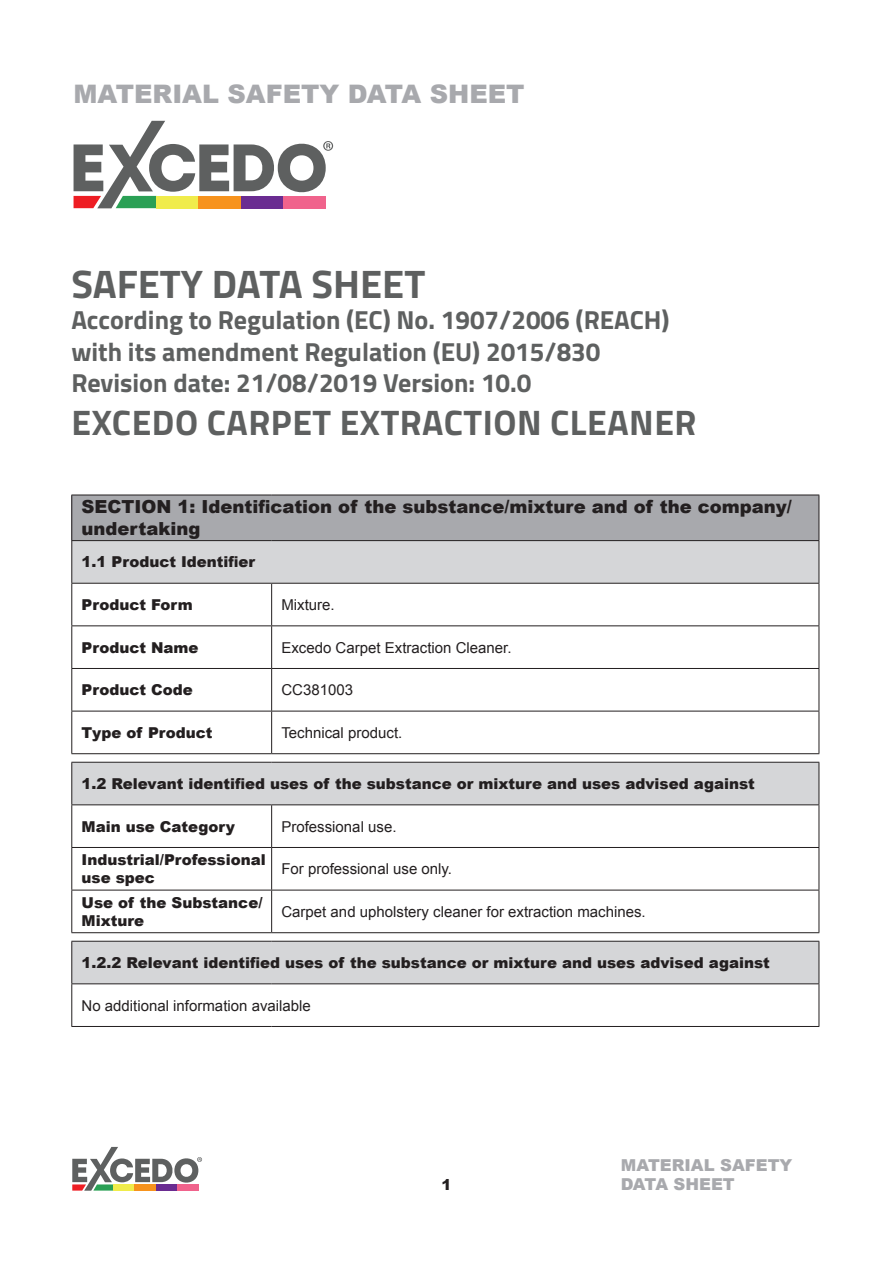
<style>
.page{position:relative;width:893px;height:1263px;background:#fff}
.page>*{position:absolute;margin:0;border:0;box-sizing:border-box;transform-origin:0 0}
.SafetyDataSheet{font:700 39.9px "Titillium";color:#5e6060}
.ProductName{font:700 35.55px "Titillium";letter-spacing:.015em;color:#5e6060}
.Regulation{font:700 26.1px/31.3px "Titillium";color:#5e6060}
.Material_Safety_DataSheet{font:900 25.5px "Arial";color:#a8a9ad}
.Section-Heading-L1{font:900 18px/21.6px "Arial";color:#231f20}
.t1{font:900 16.5px/19.8px "Arial";color:#a8a9ad}
.Section-Heading-L2{font:900 15px/18px "Arial";color:#231f20}
.body{font:15px "Arial";color:#231f20}
</style>
<div class="page">
<svg style="left:72px;top:1147px;width:130px;height:44px"></svg>
<svg style="left:74px;top:121px;width:259px;height:87px"></svg>
<div style="left:72px;top:495px;width:747px;height:46px;background:#a8a9ad"></div>
<div style="left:72px;top:541px;width:747px;height:42px;background:#d5d6d8"></div>
<svg style="left:72px;top:584px;width:747px;height:442px"></svg>
<hr style="left:71px;top:625px;width:201px;height:1px;background:#231f20">
<hr style="left:272px;top:625px;width:547px;height:1px;background:#231f20">
<hr style="left:71px;top:668px;width:201px;height:1px;background:#231f20">
<hr style="left:272px;top:668px;width:547px;height:1px;background:#231f20">
<hr style="left:71px;top:711px;width:201px;height:1px;background:#231f20">
<hr style="left:272px;top:711px;width:547px;height:1px;background:#231f20">
<hr style="left:71px;top:847px;width:201px;height:1px;background:#231f20">
<hr style="left:272px;top:847px;width:547px;height:1px;background:#231f20">
<hr style="left:71px;top:890px;width:201px;height:1px;background:#231f20">
<hr style="left:272px;top:890px;width:547px;height:1px;background:#231f20">
<hr style="left:71px;top:762px;width:201px;height:1px;background:#231f20">
<hr style="left:272px;top:762px;width:547px;height:1px;background:#231f20">
<hr style="left:71px;top:941px;width:201px;height:1px;background:#231f20">
<hr style="left:272px;top:941px;width:547px;height:1px;background:#231f20">
<hr style="left:71px;top:753px;width:201px;height:1px;background:#231f20">
<hr style="left:272px;top:753px;width:547px;height:1px;background:#231f20">
<hr style="left:71px;top:932px;width:201px;height:1px;background:#231f20">
<hr style="left:272px;top:932px;width:547px;height:1px;background:#231f20">
<hr style="left:71px;top:495px;width:201px;height:1px;background:#231f20">
<hr style="left:71px;top:495px;width:1px;height:45px;background:#231f20">
<hr style="left:272px;top:495px;width:547px;height:1px;background:#231f20">
<hr style="left:819px;top:495px;width:1px;height:45px;background:#231f20">
<hr style="left:71px;top:540px;width:201px;height:1px;background:#231f20">
<hr style="left:71px;top:541px;width:1px;height:42px;background:#231f20">
<hr style="left:272px;top:540px;width:547px;height:1px;background:#231f20">
<hr style="left:819px;top:541px;width:1px;height:42px;background:#231f20">
<hr style="left:71px;top:583px;width:201px;height:1px;background:#231f20">
<hr style="left:71px;top:584px;width:1px;height:41px;background:#231f20">
<hr style="left:71px;top:626px;width:1px;height:42px;background:#231f20">
<hr style="left:71px;top:669px;width:1px;height:42px;background:#231f20">
<hr style="left:71px;top:711px;width:1px;height:42px;background:#231f20">
<hr style="left:272px;top:583px;width:547px;height:1px;background:#231f20">
<hr style="left:271px;top:584px;width:1px;height:41px;background:#231f20">
<hr style="left:819px;top:584px;width:1px;height:41px;background:#231f20">
<hr style="left:271px;top:626px;width:1px;height:42px;background:#231f20">
<hr style="left:819px;top:626px;width:1px;height:42px;background:#231f20">
<hr style="left:271px;top:669px;width:1px;height:42px;background:#231f20">
<hr style="left:819px;top:669px;width:1px;height:42px;background:#231f20">
<hr style="left:271px;top:711px;width:1px;height:42px;background:#231f20">
<hr style="left:819px;top:711px;width:1px;height:42px;background:#231f20">
<hr style="left:71px;top:763px;width:1px;height:41px;background:#231f20">
<hr style="left:819px;top:763px;width:1px;height:41px;background:#231f20">
<hr style="left:71px;top:804px;width:201px;height:1px;background:#231f20">
<hr style="left:71px;top:805px;width:1px;height:42px;background:#231f20">
<hr style="left:71px;top:848px;width:1px;height:42px;background:#231f20">
<hr style="left:71px;top:890px;width:1px;height:42px;background:#231f20">
<hr style="left:272px;top:804px;width:547px;height:1px;background:#231f20">
<hr style="left:271px;top:805px;width:1px;height:42px;background:#231f20">
<hr style="left:819px;top:805px;width:1px;height:42px;background:#231f20">
<hr style="left:271px;top:848px;width:1px;height:42px;background:#231f20">
<hr style="left:819px;top:848px;width:1px;height:42px;background:#231f20">
<hr style="left:271px;top:890px;width:1px;height:42px;background:#231f20">
<hr style="left:819px;top:890px;width:1px;height:42px;background:#231f20">
<hr style="left:71px;top:941px;width:1px;height:42px;background:#231f20">
<hr style="left:819px;top:941px;width:1px;height:42px;background:#231f20">
<hr style="left:71px;top:983px;width:201px;height:1px;background:#231f20">
<hr style="left:71px;top:984px;width:1px;height:42px;background:#231f20">
<hr style="left:272px;top:983px;width:547px;height:1px;background:#231f20">
<hr style="left:819px;top:984px;width:1px;height:42px;background:#231f20">
<hr style="left:71px;top:1026px;width:201px;height:1px;background:#231f20">
<hr style="left:272px;top:1026px;width:547px;height:1px;background:#231f20">
<p class="Material_Safety_DataSheet" style="left:74px;top:76px;width:453px">MATERIAL SAFETY DATA SHEET</p>
<p class="SafetyDataSheet" style="left:71px;top:254px;width:355px">SAFETY DATA SHEET</p>
<p class="Regulation" style="left:71px;top:303px;width:600px">According to Regulation (EC) No. 1907/2006 (REACH) with its amendment Regulation (EU) 2015/830</p>
<p class="Regulation" style="left:71px;top:366px;width:462px">Revision date: 21/08/2019 Version: 10.0</p>
<p class="ProductName" style="left:72px;top:395px;width:626px">EXCEDO CARPET EXTRACTION CLEANER</p>
<p class="Section-Heading-L1" style="left:82px;top:496px;width:712px">SECTION 1: Identification of the substance/mixture and of the company/ undertaking</p>
<p class="Section-Heading-L2" style="left:82px;top:552px;width:175px">1.1 Product Identifier</p>
<p class="Section-Heading-L2" style="left:82px;top:595px;width:113px">Product Form</p>
<p class="body" style="left:281px;top:595px;width:55px">Mixture.</p>
<p class="Section-Heading-L2" style="left:82px;top:638px;width:118px">Product Name</p>
<p class="body" style="left:281px;top:637px;width:232px">Excedo Carpet Extraction Cleaner.</p>
<p class="Section-Heading-L2" style="left:82px;top:680px;width:113px">Product Code</p>
<p class="body" style="left:281px;top:680px;width:73px">CC381003</p>
<p class="Section-Heading-L2" style="left:82px;top:723px;width:132px">Type of Product</p>
<p class="body" style="left:281px;top:723px;width:122px">Technical product.</p>
<p class="Section-Heading-L2" style="left:82px;top:774px;width:675px">1.2 Relevant identified uses of the substance or mixture and uses advised against</p>
<p class="Section-Heading-L2" style="left:82px;top:817px;width:155px">Main use Category</p>
<p class="body" style="left:281px;top:816px;width:117px">Professional use.</p>
<p class="Section-Heading-L2" style="left:82px;top:850px;width:186px">Industrial/Professional use spec</p>
<p class="body" style="left:281px;top:859px;width:172px">For professional use only.</p>
<p class="Section-Heading-L2" style="left:82px;top:893px;width:182px">Use of the Substance/<br>Mixture</p>
<p class="body" style="left:281px;top:902px;width:366px">Carpet and upholstery cleaner for extraction machines.</p>
<p class="Section-Heading-L2" style="left:82px;top:953px;width:690px">1.2.2 Relevant identified uses of the substance or mixture and uses advised against</p>
<p class="body" style="left:82px;top:995px;width:231px">No additional information available</p>
<p class="Section-Heading-L2" style="left:441px;top:1175px;width:12px">1</p>
<p class="t1" style="left:621px;top:1154px;width:173px">MATERIAL SAFETY<br>DATA SHEET</p>
</div>
